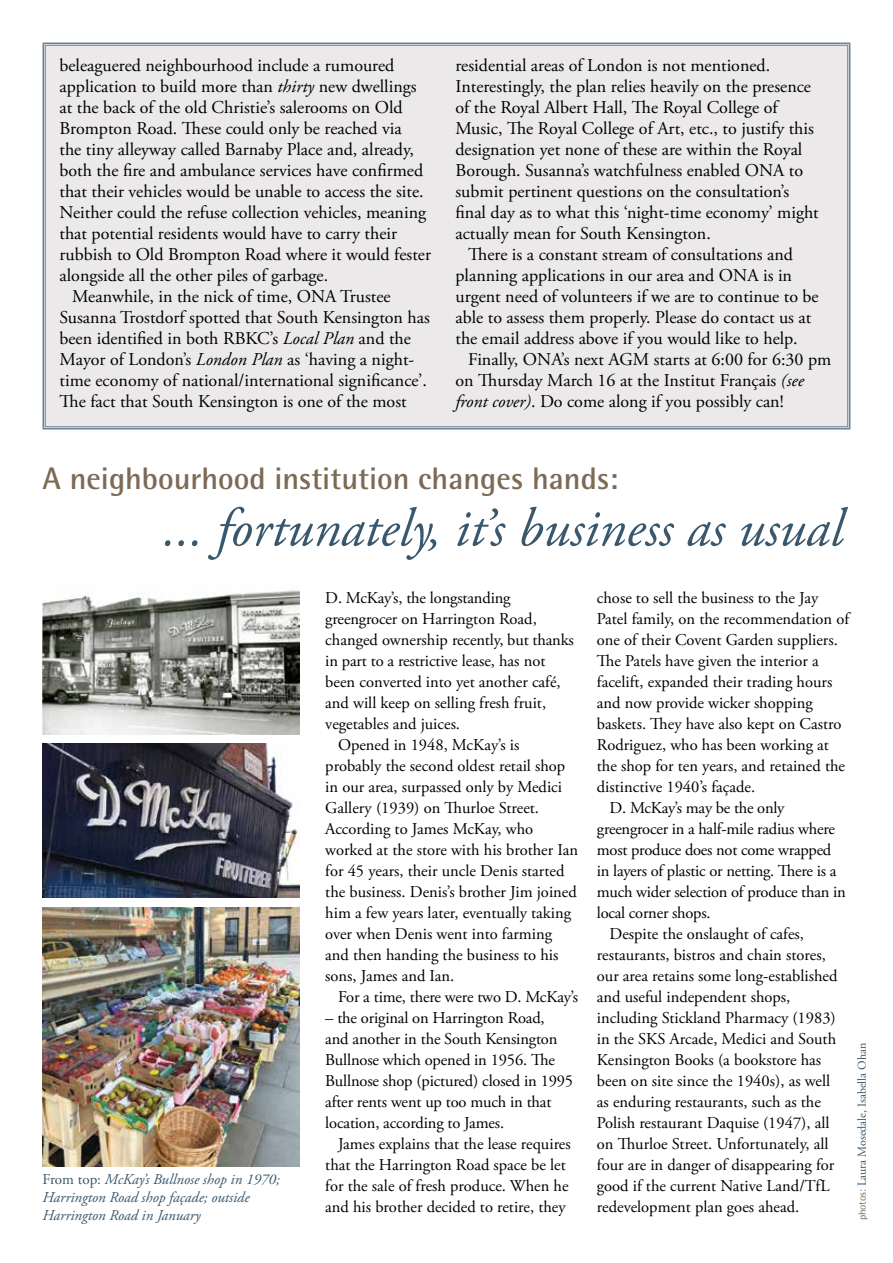
<style>
.page{position:relative;width:893px;height:1263px;background:#fff}
.page>*{position:absolute;margin:0;border:0;box-sizing:border-box;transform-origin:0 0}
.t1{font:italic 54px "Adobe Garamond Pro";color:#3a586d}
.t2{font:700 31.2px "Rotis Semi Sans";color:#7c6a55}
.t3{font:18px/21px "Adobe Garamond Pro";color:#000}
.t4{font:16.5px/21px "Adobe Garamond Pro";color:#000}
.t5{font:italic 15px/18px "Adobe Garamond Pro";color:#3a586d}
.t6{font:12px "Adobe Garamond Pro";letter-spacing:-.015em;color:#3a586d}
.s1{font-style:italic}
.s2{font-style:normal}
.s3{font-family:"Rotis Semi Sans";font-size:10.5px;color:#7c6a55}
</style>
<div class="page">
<div style="left:42px;top:42px;width:809px;height:388px;background:#ebe9e9"></div>
<img style="left:43px;top:590px;width:257px;height:144px">
<img style="left:43px;top:744px;width:257px;height:154px">
<img style="left:43px;top:907px;width:257px;height:259px">
<p class="t3" style="left:60px;top:56px;width:336px">beleaguered neighbourhood include a rumoured</p>
<p class="t3" style="left:60px;top:77px;width:359px">application to build more than <span class="s1">thirty</span> new dwellings</p>
<p class="t3" style="left:60px;top:98px;width:345px">at the back of the old Christie’s salerooms on Old</p>
<p class="t3" style="left:60px;top:119px;width:344px">Brompton Road. These could only be reached via</p>
<p class="t3" style="left:60px;top:140px;width:356px">the tiny alleyway called Barnaby Place and, already,</p>
<p class="t3" style="left:60px;top:161px;width:365px">both the fire and ambulance services have confirmed</p>
<p class="t3" style="left:60px;top:182px;width:366px">that their vehicles would be unable to access the site.</p>
<p class="t3" style="left:60px;top:203px;width:368px">Neither could the refuse collection vehicles, meaning</p>
<p class="t3" style="left:60px;top:224px;width:339px">that potential residents would have to carry their</p>
<p class="t3" style="left:60px;top:245px;width:373px">rubbish to Old Brompton Road where it would fester</p>
<p class="t3" style="left:60px;top:266px;width:270px">alongside all the other piles of garbage.</p>
<p class="t3" style="left:72px;top:287px;width:320px">Meanwhile, in the nick of time, ONA Trustee</p>
<p class="t3" style="left:60px;top:308px;width:372px">Susanna Trostdorf spotted that South Kensington has</p>
<p class="t3" style="left:60px;top:329px;width:353px">been identified in both RBKC’s <span class="s1">Local Plan</span> and the</p>
<p class="t3" style="left:60px;top:350px;width:356px">Mayor of London’s <span class="s1">London Plan</span> as ‘having a night-</p>
<p class="t3" style="left:60px;top:371px;width:369px">time economy of national/international significance’.</p>
<p class="t3" style="left:60px;top:392px;width:349px">The fact that South Kensington is one of the most</p>
<p class="t3" style="left:455px;top:56px;width:365px">residential areas of London is not mentioned.<br>Interestingly, the plan relies heavily on the presence of the Royal Albert Hall, The Royal College of Music, The Royal College of Art, etc., to justify this designation yet none of these are within the Royal Borough. Susanna’s watchfulness enabled ONA to submit pertinent questions on the consultation’s final day as to what this ‘night-time economy’ might actually mean for South Kensington.</p>
<p class="t3" style="left:455px;top:245px;width:365px;text-indent:13px">There is a constant stream of consultations and planning applications in our area and ONA is in urgent need of volunteers if we are to continue to be able to assess them properly. Please do contact us at the email address above if you would like to help.</p>
<p class="t3" style="left:455px;top:350px;width:377px;text-indent:13px">Finally, ONA’s next AGM starts at 6:00 for 6:30 pm on Thursday March 16 at the Institut Français <span class="s1">(see front cover)</span>. Do come along if you possibly can!</p>
<h2 class="t2" style="left:43px;top:459px;width:577px">A neighbourhood institution changes hands:</h2>
<h1 class="t1" style="left:162px;top:496px;width:682px">... fortunately, it’s business as usual</h1>
<p class="t5" style="left:43px;top:1171px;width:239px"><span class="s2">From top:</span> McKay’s Bullnose shop in 1970;<br>Harrington Road shop façade; outside<br>Harrington Road in January</p>
<p class="t4" style="left:325px;top:588px;width:187px">D. McKay’s, the longstanding</p>
<p class="t4" style="left:325px;top:609px;width:213px">greengrocer on Harrington Road,</p>
<p class="t4" style="left:325px;top:630px;width:250px">changed ownership recently, but thanks</p>
<p class="t4" style="left:325px;top:651px;width:222px">in part to a restrictive lease, has not</p>
<p class="t4" style="left:325px;top:672px;width:237px">been converted into yet another café,</p>
<p class="t4" style="left:325px;top:693px;width:222px">and will keep on selling fresh fruit,</p>
<p class="t4" style="left:325px;top:714px;width:136px">vegetables and juices.</p>
<p class="t4" style="left:338px;top:735px;width:183px">Opened in 1948, McKay’s is</p>
<p class="t4" style="left:325px;top:756px;width:242px">probably the second oldest retail shop</p>
<p class="t4" style="left:325px;top:777px;width:238px">in our area, surpassed only by Medici</p>
<p class="t4" style="left:325px;top:798px;width:215px">Gallery (1939) on Thurloe Street.</p>
<p class="t4" style="left:325px;top:819px;width:209px">According to James McKay, who</p>
<p class="t4" style="left:325px;top:840px;width:254px">worked at the store with his brother Ian</p>
<p class="t4" style="left:325px;top:861px;width:241px">for 45 years, their uncle Denis started</p>
<p class="t4" style="left:325px;top:882px;width:253px">the business. Denis’s brother Jim joined</p>
<p class="t4" style="left:325px;top:903px;width:247px">him a few years later, eventually taking</p>
<p class="t4" style="left:325px;top:924px;width:228px">over when Denis went into farming</p>
<p class="t4" style="left:325px;top:945px;width:235px">and then handing the business to his</p>
<p class="t4" style="left:325px;top:966px;width:131px">sons, James and Ian.</p>
<p class="t4" style="left:338px;top:987px;width:242px">For a time, there were two D. McKay’s</p>
<p class="t4" style="left:325px;top:1008px;width:249px">– the original on Harrington Road,<br>and another in the South Kensington Bullnose which opened in 1956. The Bullnose shop (pictured) closed in 1995 after rents went up too much in that location, according to James.</p>
<p class="t4" style="left:325px;top:1134px;width:247px;text-indent:13px">James explains that the lease requires that the Harrington Road space be let for the sale of fresh produce. When he and his brother decided to retire, they</p>
<p class="t4" style="left:597px;top:588px;width:223px">chose to sell the business to the Jay</p>
<p class="t4" style="left:597px;top:609px;width:254px">Patel family, on the recommendation of</p>
<p class="t4" style="left:597px;top:630px;width:243px">one of their Covent Garden suppliers.</p>
<p class="t4" style="left:597px;top:651px;width:224px">The Patels have given the interior a</p>
<p class="t4" style="left:597px;top:672px;width:237px">facelift, expanded their trading hours</p>
<p class="t4" style="left:597px;top:693px;width:218px">and now provide wicker shopping</p>
<p class="t4" style="left:597px;top:714px;width:246px">baskets. They have also kept on Castro</p>
<p class="t4" style="left:597px;top:735px;width:234px">Rodriguez, who has been working at</p>
<p class="t4" style="left:597px;top:756px;width:250px">the shop for ten years, and retained the</p>
<p class="t4" style="left:597px;top:777px;width:160px">distinctive 1940’s façade.</p>
<p class="t4" style="left:610px;top:798px;width:176px">D. McKay’s may be the only</p>
<p class="t4" style="left:597px;top:819px;width:240px">greengrocer in a half-mile radius where</p>
<p class="t4" style="left:597px;top:840px;width:236px">most produce does not come wrapped</p>
<p class="t4" style="left:597px;top:861px;width:241px">in layers of plastic or netting. There is a</p>
<p class="t4" style="left:597px;top:882px;width:250px">much wider selection of produce than in</p>
<p class="t4" style="left:597px;top:903px;width:115px">local corner shops.</p>
<p class="t4" style="left:610px;top:924px;width:196px">Despite the onslaught of cafes,</p>
<p class="t4" style="left:597px;top:945px;width:230px">restaurants, bistros and chain stores,</p>
<p class="t4" style="left:597px;top:966px;width:242px">our area retains some long-established</p>
<p class="t4" style="left:597px;top:987px;width:195px">and useful independent shops,</p>
<p class="t4" style="left:597px;top:1008px;width:241px">including Stickland Pharmacy (1983)</p>
<p class="t4" style="left:597px;top:1029px;width:241px">in the SKS Arcade, Medici and South</p>
<p class="t4" style="left:597px;top:1050px;width:226px">Kensington Books (a bookstore has</p>
<p class="t4" style="left:597px;top:1071px;width:235px">been on site since the 1940s), as well</p>
<p class="t4" style="left:597px;top:1092px;width:226px">as enduring restaurants, such as the</p>
<p class="t4" style="left:597px;top:1113px;width:234px">Polish restaurant Daquise (1947), all</p>
<p class="t4" style="left:597px;top:1134px;width:233px">on Thurloe Street. Unfortunately, all</p>
<p class="t4" style="left:597px;top:1155px;width:239px">four are in danger of disappearing for</p>
<p class="t4" style="left:597px;top:1176px;width:234px">good if the current Native Land/TfL</p>
<p class="t4" style="left:597px;top:1197px;width:204px">redevelopment plan goes ahead.</p>
<p class="t6" style="left:855px;top:1220px;width:179px;rotate:-90deg"><span class="s3">photos:</span> Laura Mosedale, Isabella Ohan</p>
</div>
